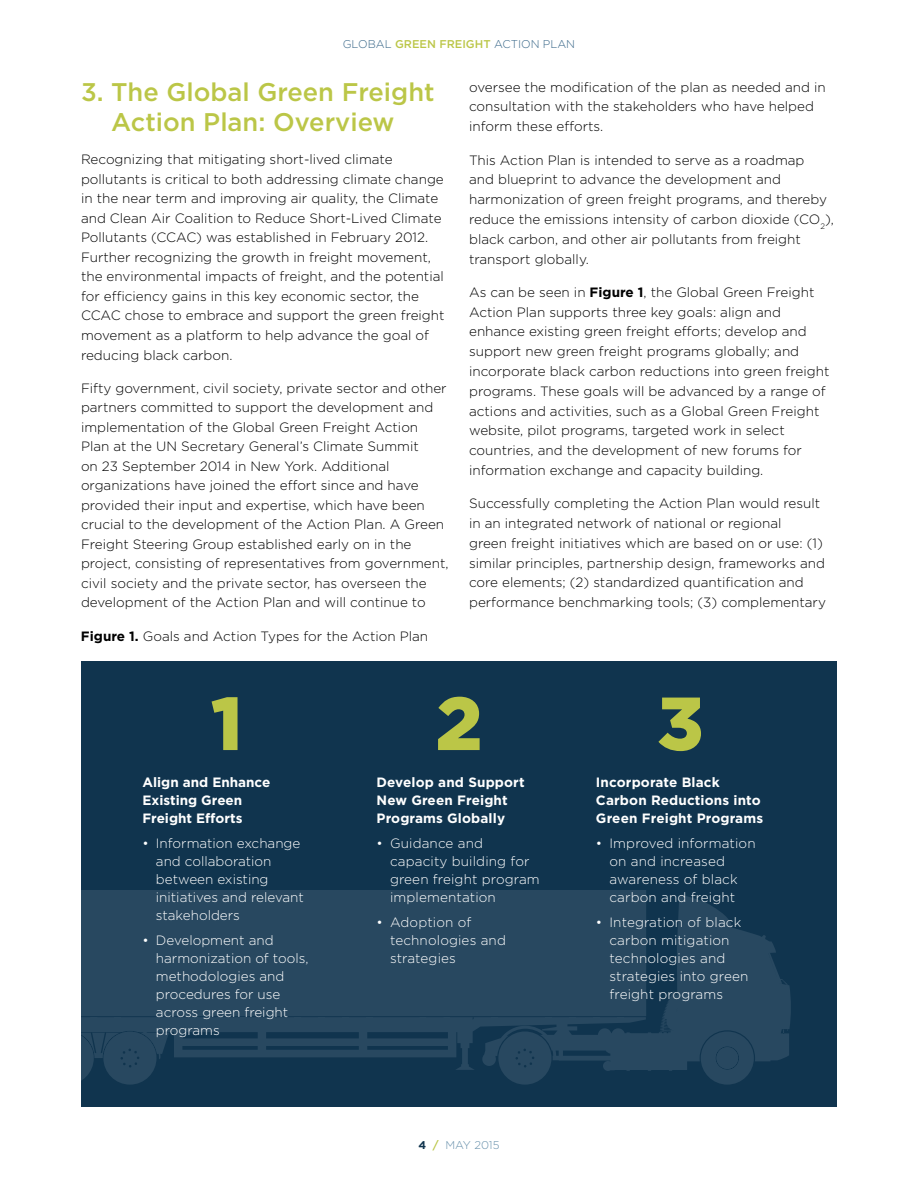
<style>
.page{position:relative;width:918px;height:1188px;background:#fff}
.page>*{position:absolute;margin:0;border:0;box-sizing:border-box;transform-origin:0 0}
.t1{font:900 75px "Gotham";color:#bbc647}
.t2{font:500 25.5px/30px "Gotham";color:#bbc647;text-align:center}
.t3{font:300 13.5px/19.5px "Gotham";color:#000}
.t4{font:300 13.5px/18px "Gotham";color:#fff}
.t5{font:700 13.5px/18px "Gotham";letter-spacing:.01em;color:#fff}
.t6{font:300 11.25px "Gotham";color:#366587}
.t7{font:300 11.25px "Gotham";color:#6790ab}
.s1{font-weight:500;color:#bbc647}
.s2{font-weight:700}
.s3{font-weight:700;color:#10344e}
</style>
<div class="page">
<div style="left:81px;top:662px;width:756px;height:445px;background:#10344e"></div>
<svg style="left:646px;top:895px;width:145px;height:190px;fill:#284860"></svg>
<svg style="left:81px;top:890px;width:565px;height:195px;fill:#284860"></svg>
<p class="t6" style="left:343px;top:36px;width:234px">GLOBAL <span class="s1">GREEN FREIGHT</span> ACTION PLAN</p>
<h2 class="t2" style="left:81px;top:77px;width:355px">3. The Global Green Freight<br>Action Plan: Overview</h2>
<p class="t3" style="left:81px;top:150px;width:365px">Recognizing that mitigating short-lived climate pollutants is critical to both addressing climate change in the near term and improving air quality, the Climate and Clean Air Coalition to Reduce Short-Lived Climate Pollutants (CCAC) was established in February 2012.<br>Further recognizing the growth in freight movement, the environmental impacts of freight, and the potential for efficiency gains in this key economic sector, the CCAC chose to embrace and support the green freight movement as a platform to help advance the goal of reducing black carbon.</p>
<p class="t3" style="left:81px;top:378px;width:369px">Fifty government, civil society, private sector and other partners committed to support the development and implementation of the Global Green Freight Action Plan at the UN Secretary General’s Climate Summit<br>on 23 September 2014 in New York. Additional organizations have joined the effort since and have provided their input and expertise, which have been crucial to the development of the Action Plan. A Green Freight Steering Group established early on in the project, consisting of representatives from government, civil society and the private sector, has overseen the development of the Action Plan and will continue to</p>
<p class="t3" style="left:469px;top:77px;width:358px">oversee the modification of the plan as needed and in consultation with the stakeholders who have helped inform these efforts.</p>
<p class="t3" style="left:469px;top:150px;width:366px">This Action Plan is intended to serve as a roadmap<br>and blueprint to advance the development and harmonization of green freight programs, and thereby reduce the emissions intensity of carbon dioxide (CO<sub>2</sub>), black carbon, and other air pollutants from freight transport globally.</p>
<p class="t3" style="left:469px;top:282px;width:362px">As can be seen in <span class="s2">Figure 1</span>, the Global Green Freight Action Plan supports three key goals: align and enhance existing green freight efforts; develop and support new green freight programs globally; and incorporate black carbon reductions into green freight programs. These goals will be advanced by a range of actions and activities, such as a Global Green Freight website, pilot programs, targeted work in select countries, and the development of new forums for information exchange and capacity building.</p>
<p class="t3" style="left:469px;top:493px;width:358px">Successfully completing the Action Plan would result in an integrated network of national or regional<br>green freight initiatives which are based on or use: (1) similar principles, partnership design, frameworks and core elements; (2) standardized quantification and performance benchmarking tools; (3) complementary</p>
<p class="t3" style="left:81px;top:626px;width:349px"><span class="s2">Figure 1.</span> Goals and Action Types for the Action Plan</p>
<h1 class="t1" style="left:211px;top:672px;width:33px">1</h1>
<h1 class="t1" style="left:436px;top:672px;width:48px">2</h1>
<h1 class="t1" style="left:657px;top:672px;width:48px">3</h1>
<p class="t5" style="left:142px;top:774px;width:130px">Align and Enhance<br>Existing Green<br>Freight Efforts</p>
<p class="t4" style="left:156px;top:834px;width:150px;text-indent:-14px">• Information exchange and collaboration between existing initiatives and relevant stakeholders</p>
<p class="t4" style="left:156px;top:931px;width:154px;text-indent:-14px">• Development and harmonization of tools, methodologies and procedures for use across green freight programs</p>
<p class="t5" style="left:596px;top:773px;width:169px">I ncorporate Black<br>Carbon Reductions into<br>Green Freight Programs</p>
<p class="t4" style="left:609px;top:834px;width:148px;text-indent:-14px">• Improved information on and increased awareness of black carbon and freight</p>
<p class="t4" style="left:609px;top:913px;width:140px;text-indent:-14px">• Integration of black carbon mitigation technologies and strategies into green freight programs</p>
<p class="t5" style="left:377px;top:774px;width:150px">Develop and Support<br>New Green Freight<br>Programs Globally</p>
<p class="t4" style="left:390px;top:834px;width:151px;text-indent:-13px">• Guidance and capacity building for green freight program implementation</p>
<p class="t4" style="left:390px;top:913px;width:117px;text-indent:-13px">• Adoption of technologies and strategies</p>
<p class="t7" style="left:418px;top:1137px;width:83px"><span class="s3">4</span> <span class="s1">/</span> MAY 2015</p>
</div>
